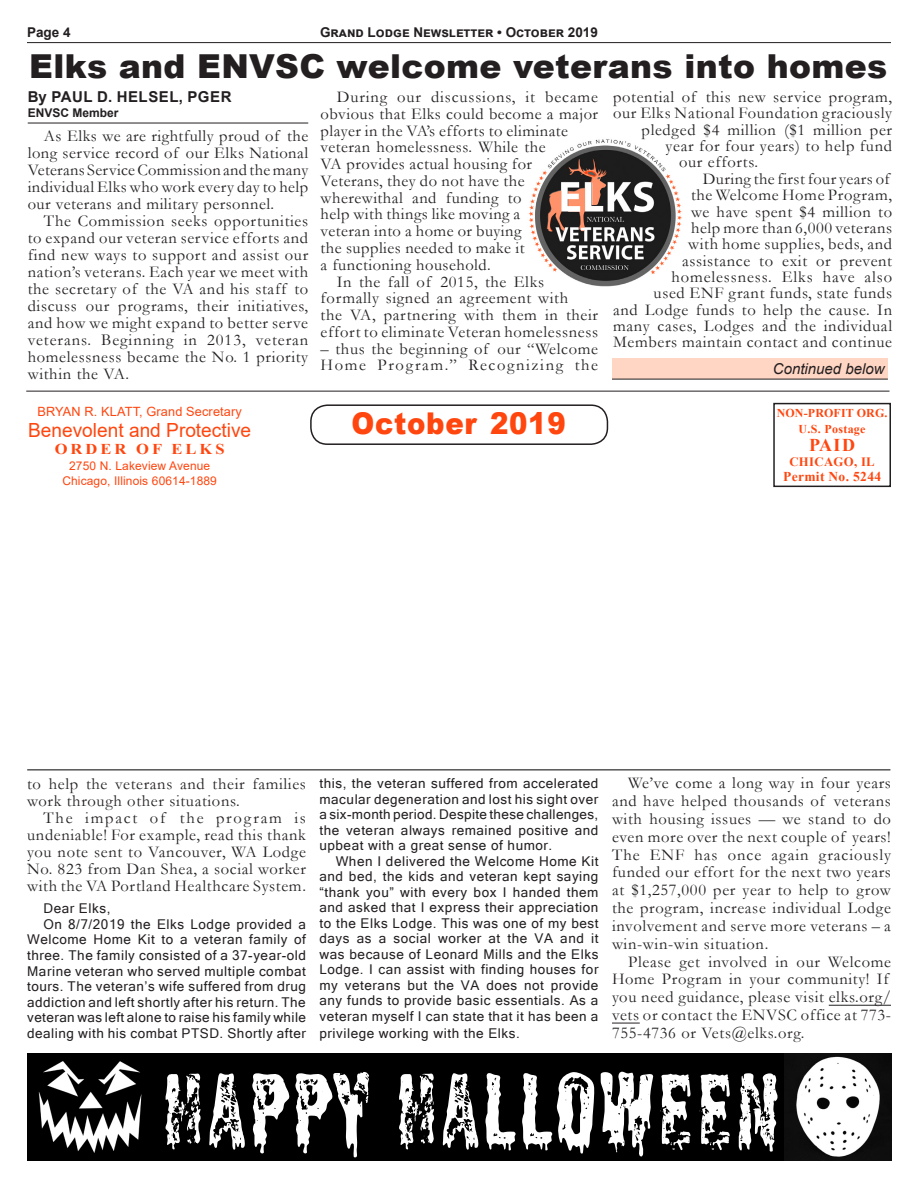
<style>
.page{position:relative;width:918px;height:1188px;background:#fff}
.page>*{position:absolute;margin:0;border:0;box-sizing:border-box;transform-origin:0 0}
.Joe_s_headlines{font:97.5px "Shlop Shloppy";letter-spacing:.05em;color:#fff}
.Joe_s_headlines-2{font:900 33px "Arial";letter-spacing:.01em;color:#231f20}
.t1{font:900 30px "Arial";letter-spacing:.025em;color:#ff460f;scale:.92 1}
.t2{font:19.5px "Arial";color:#ff460f}
.t3{font:700 18px "Times New Roman";color:#ff460f}
.MC_newsletter_text_N{font:16.5px/17px "Garamond";letter-spacing:.04em;color:#231f20}
.Joe_s_byline_--_top{font:700 15px "Arial";letter-spacing:.035em;color:#231f20}
.Jump_line{font:italic 15px "Arial";color:#231f20}
.t4{font:700 15px "Times New Roman";letter-spacing:.18em;color:#ff460f;scale:1.1 1}
.MC_newsletter_text_N-2{font:13.5px/15.5px "Microsoft Sans Serif";letter-spacing:.04em;color:#231f20;text-align:justify}
.Joe_s_folio_line{font:700 13.5px "Arial";color:#231f20}
.t5{font:700 13.5px "Times New Roman";letter-spacing:.025em;color:#ff460f}
.t6{font:12.75px "Arial";letter-spacing:.01em;color:#ff460f}
.t7{font:700 12.75px "Times New Roman";letter-spacing:.025em;color:#ff460f}
.t8{font:12px "Arial";letter-spacing:.01em;color:#ff460f}
.t9{font:700 12px "Times New Roman";letter-spacing:.01em;color:#ff460f}
.Joe_s_byline--botto{font:700 12px "Arial";color:#231f20}
</style>
<div class="page">
<img style="left:547px;top:139px;width:119px;height:148px">
<img style="left:529px;top:170px;width:33px;height:103px">
<img style="left:645px;top:173px;width:37px;height:104px">
<img style="left:569px;top:159px;width:38px;height:46px">
<img style="left:568px;top:188px;width:17px;height:43px">
<img style="left:547px;top:191px;width:18px;height:41px">
<svg style="left:584px;top:166px;width:16px;height:13px"></svg>
<div style="left:310px;top:404px;width:298px;height:41px;border:2px solid #231f20;border-radius:16px"></div>
<div style="left:773px;top:403px;width:118px;height:84px;border:2px solid #231f20"></div>
<hr style="left:27px;top:42px;width:864px;height:1px;background:#231f20">
<hr style="left:26px;top:391px;width:864px;height:1px;background:#231f20">
<hr style="left:27px;top:770px;width:863px;height:1px;background:#000">
<hr style="left:28px;top:123px;width:280px;height:1px;background:#231f20">
<div style="left:148px;top:1053px;width:646px;height:108px;background:#000"></div>
<img style="left:27px;top:1053px;width:121px;height:108px">
<img style="left:785px;top:1053px;width:106px;height:108px">
<hr style="left:829px;top:1005px;width:62px;height:1px;background:#231f20">
<svg style="left:612px;top:1023px;width:28px;height:1px"></svg>
<div style="left:612px;top:359px;width:276px;height:20px;background:#ffd5c3"></div>
<hr style="left:612px;top:379px;width:276px;height:1px;background:#231f20">
<p class="Joe_s_folio_line" style="left:27px;top:23px;width:45px">Page 4</p>
<p class="Joe_s_folio_line" style="left:320px;top:23px;width:279px">Grand Lodge Newsletter • October 2019</p>
<p class="Joe_s_headlines-2" style="left:29px;top:42px;width:860px">Elks and ENVSC welcome veterans into homes</p>
<p class="Joe_s_byline_--_top" style="left:28px;top:86px;width:205px">By PAUL D. HELSEL, PGER</p>
<p class="Joe_s_byline--botto" style="left:28px;top:105px;width:92px">ENVSC Member</p>
<p class="MC_newsletter_text_N" style="left:28px;top:127px;width:282px;text-align:justify;text-indent:16px">As Elks we are rightfully proud of the long service record of our Elks National Veterans Service Commission and the many individual Elks who work every day to help our veterans and military personnel.</p>
<p class="MC_newsletter_text_N" style="left:28px;top:212px;width:282px;text-align:justify;text-indent:16px">The Commission seeks opportunities to expand our veteran service efforts and find new ways to support and assist our nation’s veterans. Each year we meet with the secretary of the VA and his staff to discuss our programs, their initiatives, and how we might expand to better serve veterans. Beginning in 2013, veteran homelessness became the No. 1 priority within the VA.</p>
<p class="MC_newsletter_text_N" style="left:321px;top:88px;width:279px;text-indent:16px">During our discussions, it became obvious that Elks could become a major player in the VA’s efforts to eliminate veteran homelessness. While the<br>VA provides actual housing for<br>Veterans, they do not have the wherewithal and funding to<br>help with things like moving a<br>veteran into a home or buying<br>the supplies needed to make it<br>a functioning household.</p>
<p class="MC_newsletter_text_N" style="left:321px;top:273px;width:279px;text-indent:16px">In the fall of 2015, the Elks formally signed an agreement with<br>the VA, partnering with them in their effort to eliminate Veteran homelessness</p>
<p class="MC_newsletter_text_N" style="left:321px;top:340px;width:279px">– thus the beginning of our “Welcome<br>Home Program.” Recognizing the</p>
<p class="MC_newsletter_text_N" style="left:613px;top:88px;width:280px">potential of this new service program,</p>
<p class="MC_newsletter_text_N" style="left:613px;top:104px;width:280px">our Elks National Foundation graciously</p>
<p class="MC_newsletter_text_N" style="left:642px;top:121px;width:252px">pledged $4 million ($1 million per</p>
<p class="MC_newsletter_text_N" style="left:666px;top:137px;width:228px">year for four years) to help fund</p>
<p class="MC_newsletter_text_N" style="left:679px;top:153px;width:80px">our efforts.</p>
<p class="MC_newsletter_text_N" style="left:613px;top:170px;width:281px;line-height:16.4px;text-align:right">During the first four years of<br>the Welcome Home Program,<br>we have spent $4 million to<br>help more than 6,000 veterans<br>with home supplies, beds, and<br>assistance to exit or prevent homelessness. Elks have also<br>used ENF grant funds, state funds<br>and Lodge funds to help the cause. In many cases, Lodges and the individual<br>Members maintain contact and continue</p>
<p class="Jump_line" style="left:773px;top:359px;width:113px">Continued below</p>
<p class="t6" style="left:38px;top:403px;width:206px">BRYAN R. KLATT, Grand Secretary</p>
<p class="t2" style="left:28px;top:417px;width:225px">Benevolent and Protective</p>
<p class="t4" style="left:55px;top:438px;width:156px">ORDER OF ELKS</p>
<p class="t8" style="left:69px;top:458px;width:143px">2750 N. Lakeview Avenue</p>
<p class="t8" style="left:62px;top:473px;width:156px">Chicago, Illinois 60614-1889</p>
<p class="t1" style="left:351px;top:401px;width:234px">October 2019</p>
<p class="t9" style="left:777px;top:404px;width:112px">NON-PROFIT ORG.</p>
<p class="t9" style="left:799px;top:420px;width:68px">U.S. Postage</p>
<p class="t3" style="left:809px;top:432px;width:48px">PAID</p>
<p class="t7" style="left:789px;top:453px;width:87px">CHICAGO, IL</p>
<p class="t5" style="left:783px;top:467px;width:100px">Permit No. 5244</p>
<p class="MC_newsletter_text_N" style="left:27px;top:775px;width:280px">to help the veterans and their families work through other situations.</p>
<p class="MC_newsletter_text_N" style="left:27px;top:809px;width:280px;text-align:justify;text-indent:16px">The impact of the program is undeniable! For example, read this thank you note sent to Vancouver, WA Lodge No. 823 from Dan Shea, a social worker with the VA Portland Healthcare System.</p>
<p class="MC_newsletter_text_N-2" style="left:43px;top:900px;width:69px">Dear Elks,</p>
<p class="MC_newsletter_text_N-2" style="left:27px;top:916px;width:280px;text-indent:16px">On 8/7/2019 the Elks Lodge provided a Welcome Home Kit to a veteran family of three. The family consisted of a 37-year-old Marine veteran who served multiple combat tours. The veteran’s wife suffered from drug addiction and left shortly after his return. The veteran was left alone to raise his family while dealing with his combat PTSD. Shortly after</p>
<p class="MC_newsletter_text_N-2" style="left:320px;top:775px;width:280px">this, the veteran suffered from accelerated macular degeneration and lost his sight over a six-month period. Despite these challenges, the veteran always remained positive and upbeat with a great sense of humor.</p>
<p class="MC_newsletter_text_N-2" style="left:320px;top:853px;width:280px;text-indent:16px">When I delivered the Welcome Home Kit and bed, the kids and veteran kept saying “thank you” with every box I handed them and asked that I express their appreciation to the Elks Lodge. This was one of my best days as a social worker at the VA and it was because of Leonard Mills and the Elks Lodge. I can assist with finding houses for my veterans but the VA does not provide any funds to provide basic essentials. As a veteran myself I can state that it has been a</p>
<p class="MC_newsletter_text_N-2" style="left:320px;top:1025px;width:202px">privilege working with the Elks.</p>
<p class="MC_newsletter_text_N" style="left:612px;top:774px;width:281px;line-height:17.9px;text-align:justify;text-indent:16px">We’ve come a long way in four years and have helped thousands of veterans with housing issues — we stand to do even more over the next couple of years!<br>The ENF has once again graciously funded our effort for the next two years at $1,257,000 per year to help to grow the program, increase individual Lodge involvement and serve more veterans – a win-win-win situation.</p>
<p class="MC_newsletter_text_N" style="left:612px;top:952px;width:281px;line-height:17.9px;text-indent:16px">Please get involved in our Welcome Home Program in your community! If you need guidance, please visit elks.org/ vets or contact the ENVSC office at 773- 755-4736 or Vets@elks.org.</p>
<p class="Joe_s_headlines" style="left:163px;top:1053px;width:618px">HAPPY HALLOWEEN</p>
</div>
